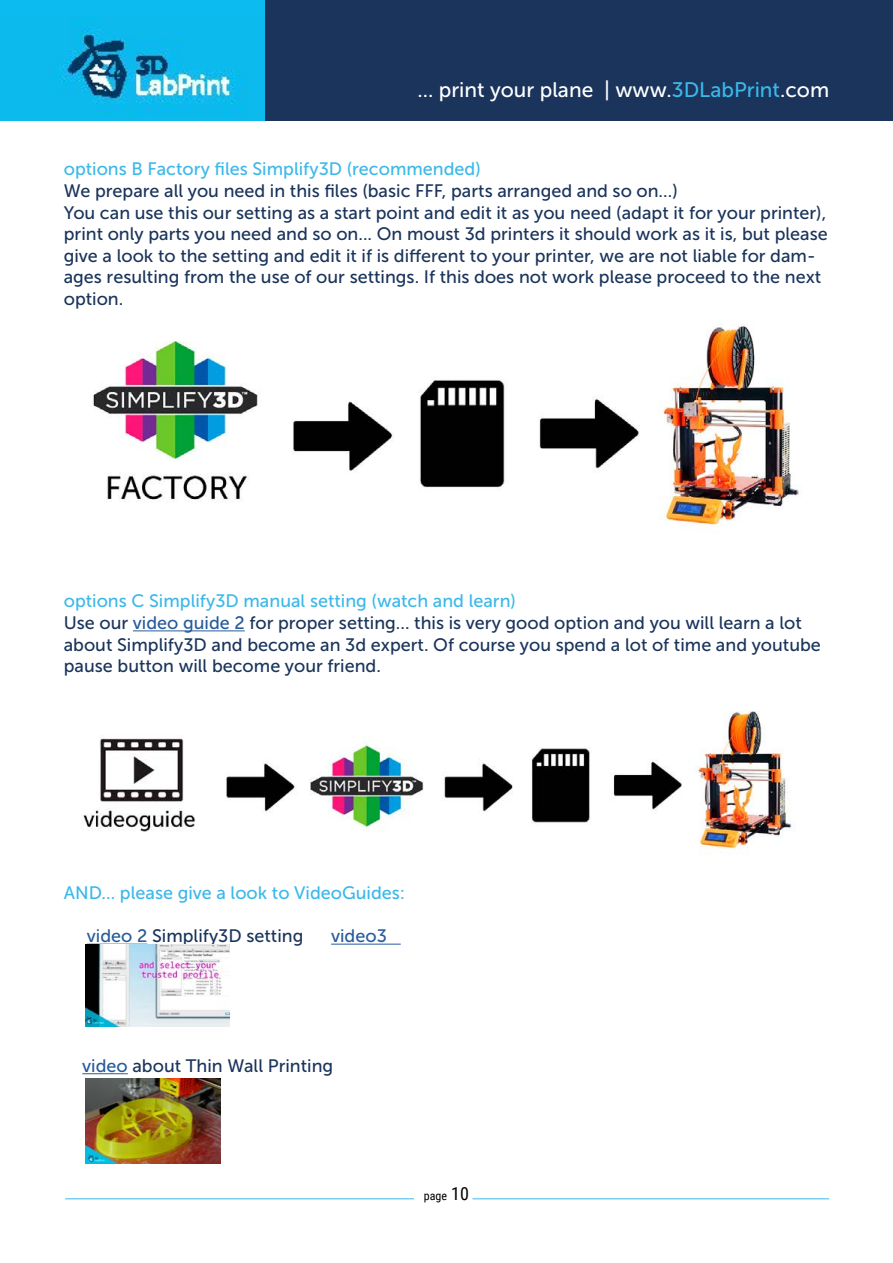
<style>
.page{position:relative;width:893px;height:1263px;background:#fff}
.page>*{position:absolute;margin:0;border:0;box-sizing:border-box;transform-origin:0 0}
.t1{font:21px "Museo Sans 500";color:#fff}
.t2{font:18px/21.6px "Museo Sans 500";color:#1a345b}
.t3{font:18px "Museo Sans 500";color:#3bb8ea}
.t4{font:18px "Museo Sans 500";color:#275b9b}
.t5{font:12px "Roboto Condensed";color:#000}
.s1{color:#3bb8ea}
.s2{color:#275b9b}
.s3{font-size:18px}
</style>
<div class="page">
<img style="left:0;top:0;width:265px;height:121px">
<div style="left:265px;top:0;width:628px;height:121px;background:#1a345b"></div>
<hr style="left:472px;top:1198px;width:357px;height:1px;background:#3bb8ea">
<hr style="left:65px;top:1198px;width:349px;height:1px;background:#3bb8ea">
<hr style="left:133px;top:630px;width:112px;height:1px;background:#275b9b">
<hr style="left:331px;top:944px;width:70px;height:1px;background:#275b9b">
<hr style="left:82px;top:1073px;width:46px;height:1px;background:#275b9b">
<img style="left:93px;top:324px;width:706px;height:204px">
<img style="left:81px;top:711px;width:712px;height:144px">
<img style="left:85px;top:944px;width:145px;height:82px">
<img style="left:85px;top:1078px;width:136px;height:85px">
<p class="t1" style="left:417px;top:78px;width:413px">... print your plane | www.<span class="s1">3DLabPrint</span>.com</p>
<p class="t3" style="left:64px;top:159px;width:419px">options B Factory files Simplify3D (recommended)</p>
<p class="t2" style="left:64px;top:180px;width:765px">We prepare all you need in this files (basic FFF, parts arranged and so on...)<br>You can use this our setting as a start point and edit it as you need (adapt it for your printer), print only parts you need and so on... On moust 3d printers it should work as it is, but please give a look to the setting and edit it if is different to your printer, we are not liable for dam&shy;ages resulting from the use of our settings. If this does not work please proceed to the next option.</p>
<p class="t2" style="left:64px;top:590px;width:759px"><span class="s1">options C Simplify3D manual setting (watch and learn)<br></span>Use our <span class="s2">video guide 2</span> for proper setting... this is very good option and you will learn a lot about Simplify3D and become an 3d expert. Of course you spend a lot of time and youtube pause button will become your friend.</p>
<p class="t3" style="left:64px;top:883px;width:343px">AND... please give a look to VideoGuides:</p>
<p class="t2" style="left:87px;top:925px;width:218px"><span class="s2">video 2</span> Simplify3D setting</p>
<p class="t4" style="left:331px;top:926px;width:57px">video3</p>
<p class="t2" style="left:82px;top:1055px;width:252px"><span class="s2">video</span> about Thin Wall Printing</p>
<p class="t5" style="left:424px;top:1187px;width:47px">page <span class="s3">10</span></p>
</div>
